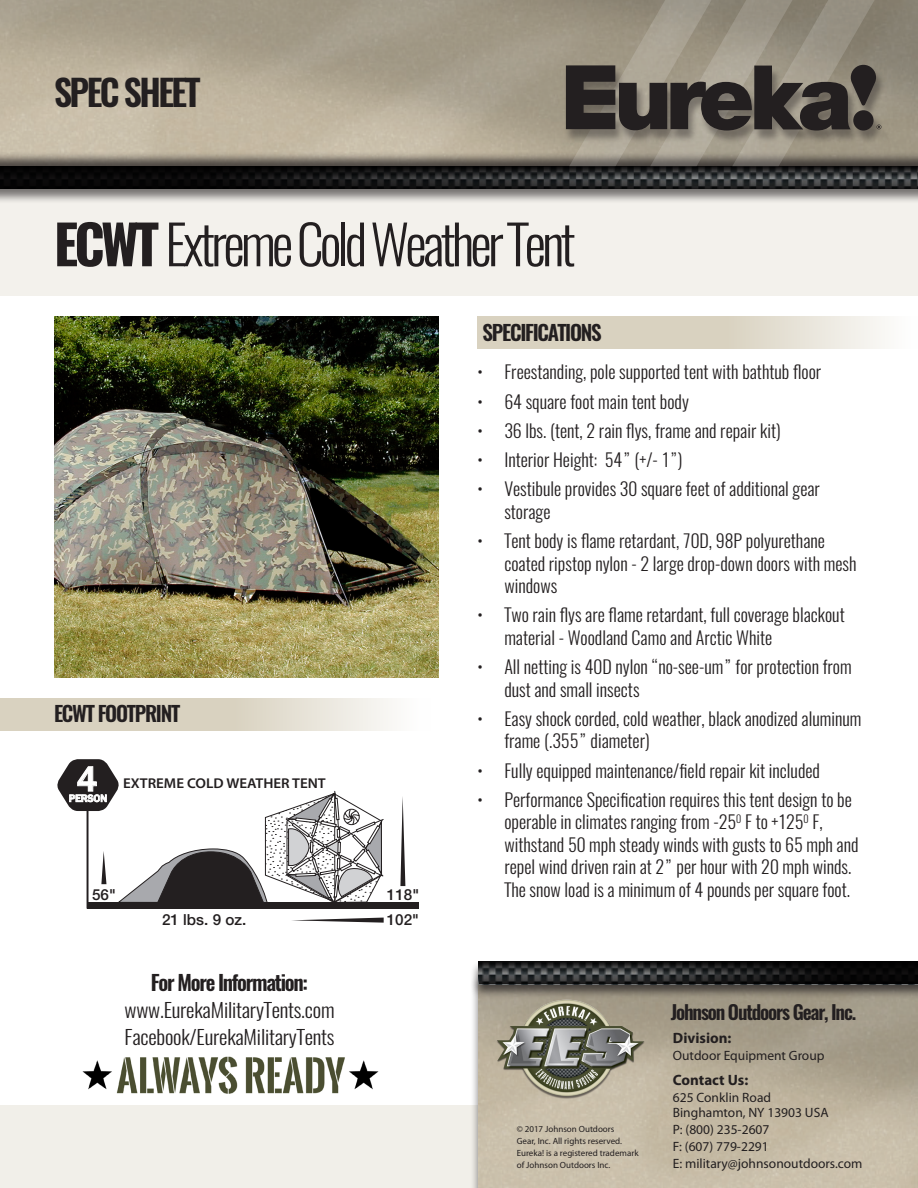
<style>
.page{position:relative;width:918px;height:1188px;background:#fff}
.page>*{position:absolute;margin:0;border:0;box-sizing:border-box;transform-origin:0 0}
.t1{font:300 54px "Oswald";letter-spacing:-.07em;color:#231f20}
.t2{font:600 36px "Oswald";letter-spacing:-.07em;color:#231f20}
.t3{font:500 36px "Franklin Gothic";color:#fff}
.t4{font:600 21px "Oswald";letter-spacing:-.06em;color:#231f20}
.t5{font:300 19.8px "Oswald";letter-spacing:-.01em;color:#231f20;scale:1.06 1}
.t6{font:600 19.5px "Oswald";letter-spacing:-.06em;color:#231f20}
.t7{font:300 18px/22.5px "Oswald";color:#231f20}
.t8{font:15.3px "Futura";letter-spacing:.2em;color:#231f20}
.t9{font:500 15.3px "Helvetica Neue";color:#231f20}
.t10{font:700 15px "Myriad Pro";color:#231f20}
.t11{font:600 14.25px "Myriad Pro";color:#231f20;scale:1.05 1}
.t12{font:13.5px "Myriad Pro";color:#231f20}
.t13{font:500 10.5px "Franklin Gothic";color:#fff}
.t14{font:9px/12px "Myriad Pro";color:#231f20}
.s1{font-weight:700}
.s2{font-family:"Helvetica Neue";font-weight:800;font-stretch:condensed;font-size:26.7px;color:#fff}
</style>
<div class="page">
<div style="left:0;top:149px;width:918px;height:147px;background:#f3f1ec"></div>
<div style="left:0;top:0;width:918px;height:204px;background:#231f20;opacity:.6"></div>
<img style="left:0;top:0;width:918px;height:151px">
<div style="left:0;top:151px;width:918px;height:40px;background:#231f20;opacity:.75"></div>
<svg style="left:687px;top:166px;width:231px;height:10px;background:#242627"></svg>
<svg style="left:687px;top:176px;width:231px;height:13px;background:#353739"></svg>
<svg style="left:0;top:166px;width:687px;height:23px;background:#141415"></svg>
<div style="left:564px;top:66px;width:327px;height:78px;background:#231f20;opacity:.4"></div>
<svg style="left:566px;top:0;width:316px;height:166px;background:#7b756a"></svg>
<img style="left:54px;top:316px;width:384px;height:361px">
<svg style="left:0;top:698px;width:392px;height:32px;background:#dfd9ca"></svg>
<svg style="left:477px;top:316px;width:408px;height:33px;background:#dfd9ca"></svg>
<svg style="left:0;top:1106px;width:918px;height:82px;background:#ddd7ca"></svg>
<div style="left:470px;top:960px;width:448px;height:39px;background:#231f20;opacity:.75"></div>
<svg style="left:478px;top:961px;width:148px;height:13px"></svg>
<svg style="left:479px;top:971px;width:147px;height:13px;background:#353738"></svg>
<svg style="left:626px;top:961px;width:292px;height:23px;background:#141415"></svg>
<img style="left:487px;top:991px;width:164px;height:115px">
<img style="left:82px;top:1056px;width:297px;height:38px">
<div style="left:87px;top:902px;width:331px;height:7px;background:#231f20"></div>
<svg style="left:292px;top:918px;width:92px;height:5px"></svg>
<svg style="left:57px;top:759px;width:349px;height:146px"></svg>
<p class="t2" style="left:54px;top:68px;width:148px">SPEC SHEET</p>
<p class="t1" style="left:54px;top:208px;width:523px"><span class="s1">ECWT</span> Extreme Cold Weather Tent</p>
<p class="t4" style="left:54px;top:699px;width:128px">ECWT FOOTPRINT</p>
<p class="t3" style="left:76px;top:757px;width:23px">4</p>
<p class="t11" style="left:123px;top:774px;width:195px">EXTREME COLD WEATHER TENT</p>
<p class="t8" style="left:81px;top:771px;width:324px"><span class="s2">4</span> EXTREME COLD WEATHER TENT</p>
<p class="t13" style="left:69px;top:792px;width:40px">PERSON</p>
<p class="t9" style="left:92px;top:885px;width:25px">56"</p>
<p class="t9" style="left:387px;top:885px;width:34px">118"</p>
<p class="t9" style="left:162px;top:910px;width:86px">21 lbs. 9 oz.</p>
<p class="t9" style="left:387px;top:910px;width:34px">102"</p>
<p class="t4" style="left:151px;top:968px;width:159px">For More Information:</p>
<p class="t5" style="left:124px;top:997px;width:200px">www.EurekaMilitaryTents.com</p>
<p class="t5" style="left:125px;top:1024px;width:200px">Facebook/EurekaMilitaryTents</p>
<p class="t4" style="left:483px;top:318px;width:121px">SPECIFICATIONS</p>
<p class="t7" style="left:477px;top:361px;width:345px">• Freestanding, pole supported tent with bathtub floor</p>
<p class="t7" style="left:477px;top:390px;width:213px">• 64 square foot main tent body</p>
<p class="t7" style="left:477px;top:419px;width:305px">• 36 lbs. (tent, 2 rain flys, frame and repair kit)</p>
<p class="t7" style="left:477px;top:449px;width:207px">• Interior Height: 54” (+/- 1”)</p>
<p class="t7" style="left:504px;top:478px;width:317px;text-indent:-27px">• Vestibule provides 30 square feet of additional gear storage</p>
<p class="t7" style="left:504px;top:530px;width:354px;text-indent:-27px">• Tent body is flame retardant, 70D, 98P polyurethane coated ripstop nylon - 2 large drop-down doors with mesh windows</p>
<p class="t7" style="left:504px;top:604px;width:342px;text-indent:-27px">• Two rain flys are flame retardant, full coverage blackout material - Woodland Camo and Arctic White</p>
<p class="t7" style="left:504px;top:656px;width:349px;text-indent:-27px">• All netting is 40D nylon “no-see-um” for protection from dust and small insects</p>
<p class="t7" style="left:504px;top:707px;width:359px;text-indent:-27px">• Easy shock corded, cold weather, black anodized aluminum frame (.355” diameter)</p>
<p class="t7" style="left:477px;top:759px;width:344px">• Fully equipped maintenance/field repair kit included</p>
<p class="t7" style="left:504px;top:788px;width:356px;text-indent:-27px">• Performance Specification requires this tent design to be operable in climates ranging from -25<sup>0</sup> F to +125<sup>0</sup> F, withstand 50 mph steady winds with gusts to 65 mph and repel wind driven rain at 2” per hour with 20 mph winds.<br>The snow load is a minimum of 4 pounds per square foot.</p>
<p class="t14" style="left:517px;top:1123px;width:123px">© 2017 Johnson Outdoors<br>Gear, Inc. All rights reserved.<br>Eureka! is a registered trademark of Johnson Outdoors Inc.</p>
<p class="t6" style="left:671px;top:998px;width:187px">Johnson Outdoors Gear, Inc.</p>
<p class="t10" style="left:673px;top:1028px;width:60px">Division:</p>
<p class="t12" style="left:673px;top:1047px;width:153px">Outdoor Equipment Group</p>
<p class="t10" style="left:673px;top:1070px;width:77px">Contact Us:</p>
<p class="t12" style="left:673px;top:1089px;width:100px">625 Conklin Road</p>
<p class="t12" style="left:673px;top:1104px;width:157px">Binghamton, NY 13903 USA</p>
<p class="t12" style="left:673px;top:1121px;width:98px">P: (800) 235-2607</p>
<p class="t12" style="left:673px;top:1138px;width:97px">F: (607) 779-2291</p>
<p class="t12" style="left:673px;top:1155px;width:191px">E: military@johnsonoutdoors.com</p>
</div>
